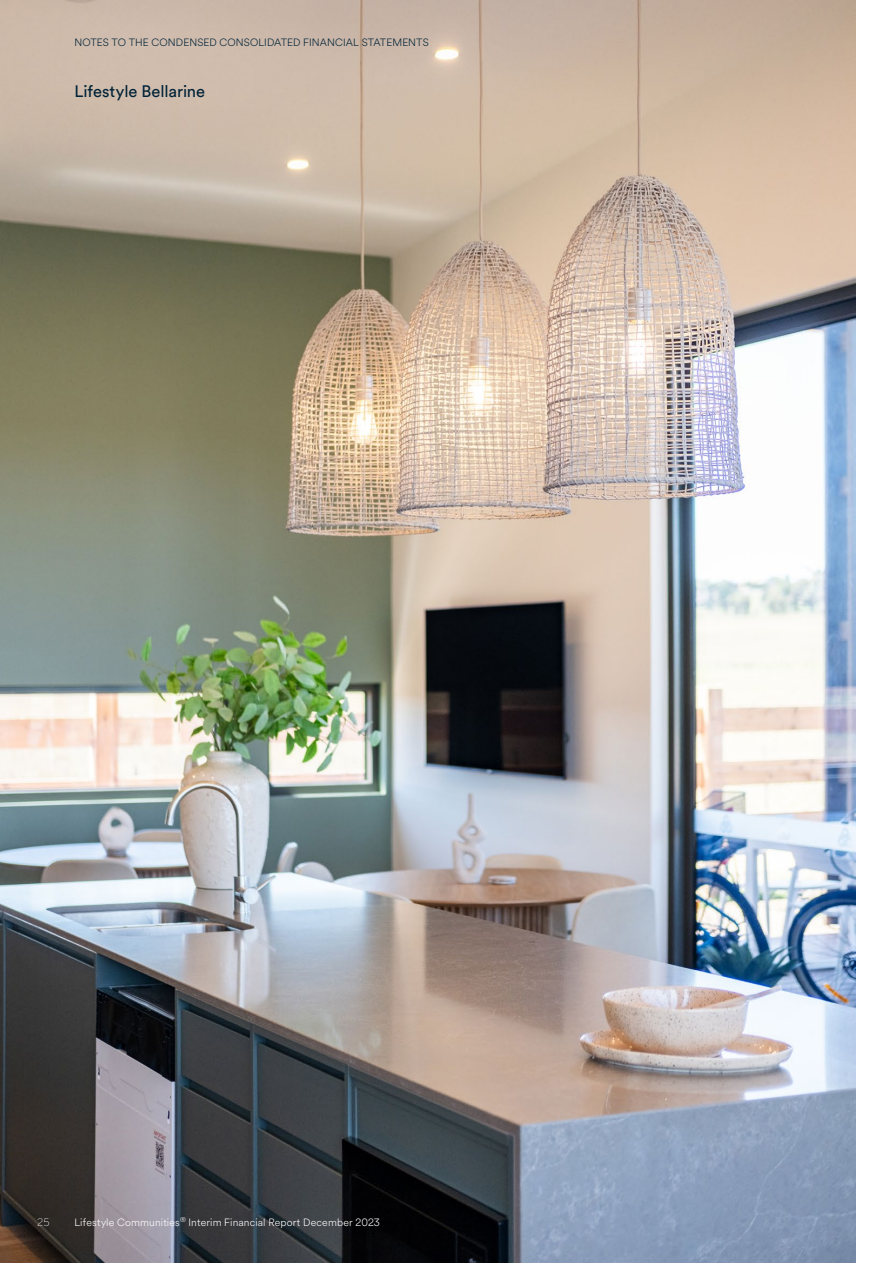
<style>
.page{position:relative;width:893px;height:1263px;background:#fff}
.page>*{position:absolute;margin:0;border:0;box-sizing:border-box;transform-origin:0 0}
.Photo_caption{font:16.5px "Circular Std";letter-spacing:-.005em;color:#002237}
.t1{font:300 10.5px "Circular Std";letter-spacing:.015em;color:#fff}
.Page_folio_7pt{font:300 10.5px "Circular Std";letter-spacing:.01em;color:#002237}
.t2{font:300 10.5px "Sharp Sans Display No 1";color:#fff}
</style>
<div class="page">
<img style="left:0;top:0;width:856px;height:1263px">
<p class="Page_folio_7pt" style="left:74px;top:35px;width:356px">NOTES TO THE CONDENSED CONSOLIDATED FINANCIAL STATEMENTS</p>
<p class="Photo_caption" style="left:74px;top:81px;width:132px">Lifestyle Bellarine</p>
<p class="t2" style="left:37px;top:1214px;width:14px">25</p>
<p class="t1" style="left:74px;top:1215px;width:307px">Lifestyle Communities<sup>®</sup> Interim Financial Report December 2023</p>
</div>
